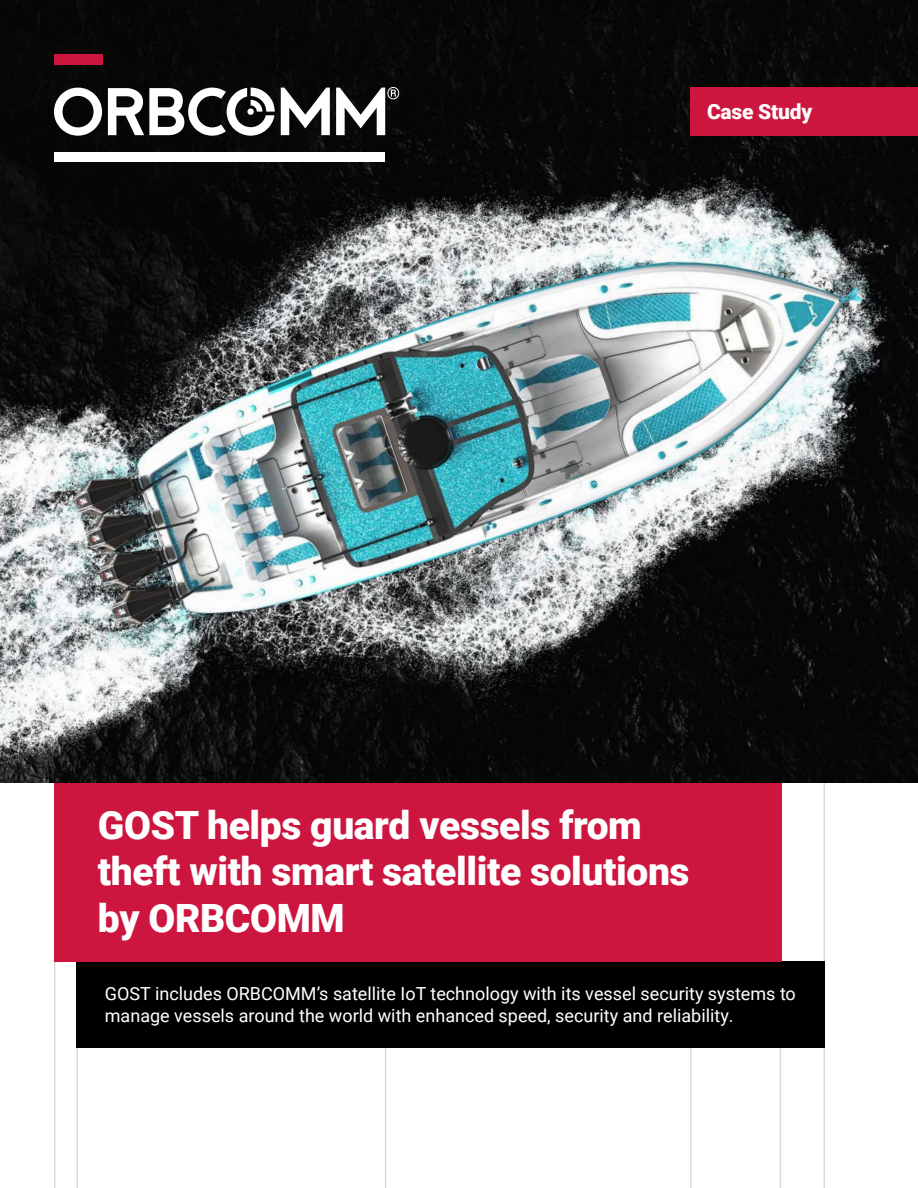
<style>
.page{position:relative;width:918px;height:1188px;background:#fff}
.page>*{position:absolute;margin:0;border:0;box-sizing:border-box;transform-origin:0 0}
.t1{font:900 39px/46.8px "Roboto";letter-spacing:-.01em;color:#fff}
.t2{font:900 21px "Roboto";letter-spacing:-.01em;color:#fff}
.t3{font:18px/21.6px "Roboto";color:#fff}
</style>
<div class="page">
<hr style="left:54px;top:0;width:2px;height:1188px;background:#000">
<hr style="left:824px;top:0;width:1px;height:1188px;background:#000">
<hr style="left:780px;top:0;width:1px;height:1188px;background:#000">
<hr style="left:690px;top:0;width:2px;height:1188px;background:#000">
<hr style="left:76px;top:0;width:2px;height:1188px;background:#000">
<hr style="left:385px;top:0;width:1px;height:1188px;background:#000">
<div style="left:76px;top:961px;width:749px;height:87px;background:#000"></div>
<div style="left:54px;top:782px;width:727px;height:179px;background:#cd163f"></div>
<img style="left:0;top:0;width:918px;height:783px">
<div style="left:54px;top:54px;width:48px;height:10px;background:#cd163f"></div>
<svg style="left:281px;top:88px;width:49px;height:47px"></svg>
<svg style="left:54px;top:87px;width:48px;height:49px"></svg>
<svg style="left:108px;top:88px;width:167px;height:48px"></svg>
<svg style="left:336px;top:87px;width:63px;height:48px"></svg>
<img style="left:54px;top:153px;width:331px;height:9px">
<div style="left:690px;top:87px;width:228px;height:49px;background:#cd163f"></div>
<p class="t2" style="left:707px;top:97px;width:107px">Case Study</p>
<h1 class="t1" style="left:98px;top:800px;width:593px">GOST helps guard vessels from theft with smart satellite solutions by ORBCOMM</h1>
<p class="t3" style="left:105px;top:982px;width:693px">GOST includes ORBCOMM’s satellite IoT technology with its vessel security systems to manage vessels around the world with enhanced speed, security and reliability.</p>
</div>
